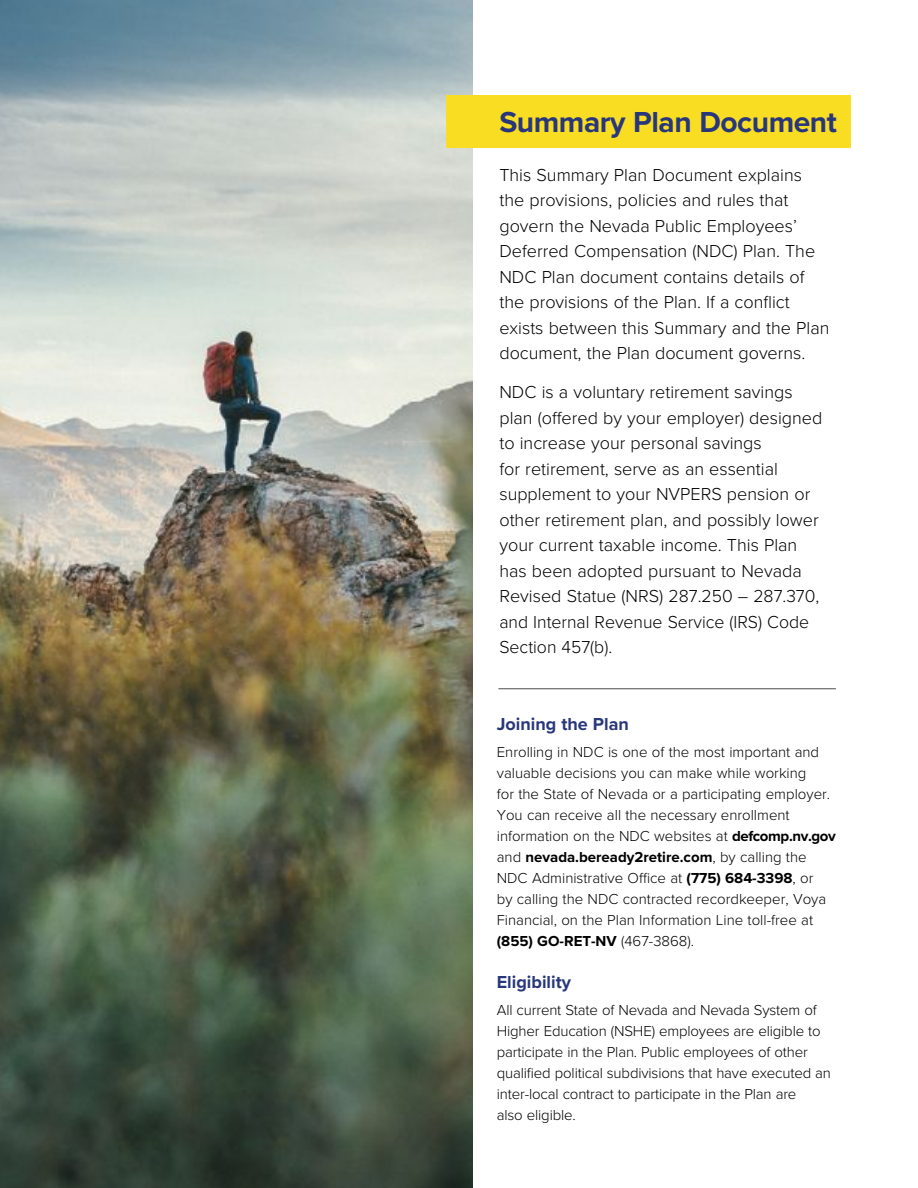
<style>
.page{position:relative;width:918px;height:1188px;background:#fff}
.page>*{position:absolute;margin:0;border:0;box-sizing:border-box;transform-origin:0 0}
.t1{font:700 30px "Proxima Nova";letter-spacing:-.015em;color:#28377c}
.t2{font:300 18px/25.5px "Proxima Nova";color:#000}
.t3{font:700 18px "Proxima Nova";color:#28377c}
.t4{font:300 15px/21px "Proxima Nova";color:#000}
.s1{font-weight:700}
</style>
<div class="page">
<img style="left:0;top:0;width:472px;height:1188px">
<div style="left:446px;top:95px;width:404px;height:53px;background:#f9dd22"></div>
<hr style="left:498px;top:689px;width:338px;height:1px;background:#4d4d4d">
<h1 class="t1" style="left:499px;top:99px;width:339px">Summary Plan Document</h1>
<p class="t2" style="left:499px;top:161px;width:332px">This Summary Plan Document explains the provisions, policies and rules that govern the Nevada Public Employees’ Deferred Compensation (NDC) Plan. The NDC Plan document contains details of the provisions of the Plan. If a conflict exists between this Summary and the Plan document, the Plan document governs.</p>
<p class="t2" style="left:499px;top:379px;width:324px">NDC is a voluntary retirement savings plan (offered by your employer) designed to increase your personal savings<br>for retirement, serve as an essential supplement to your NVPERS pension or other retirement plan, and possibly lower your current taxable income. This Plan has been adopted pursuant to Nevada Revised Statue (NRS) 287.250 – 287.370, and Internal Revenue Service (IRS) Code Section 457(b).</p>
<p class="t3" style="left:497px;top:710px;width:134px">Joining the Plan</p>
<p class="t4" style="left:497px;top:741px;width:341px">Enrolling in NDC is one of the most important and valuable decisions you can make while working<br>for the State of Nevada or a participating employer.<br>You can receive all the necessary enrollment information on the NDC websites at <span class="s1">defcomp.nv.gov </span>and <span class="s1">nevada.beready2retire.com</span>, by calling the NDC Administrative Office at <span class="s1">(775) 684-3398</span>, or<br>by calling the NDC contracted recordkeeper, Voya Financial, on the Plan Information Line toll-free at <span class="s1">(855) GO-RET-NV</span> (467-3868).</p>
<p class="t3" style="left:497px;top:968px;width:76px">Eligibility</p>
<p class="t4" style="left:497px;top:999px;width:336px">All current State of Nevada and Nevada System of Higher Education (NSHE) employees are eligible to participate in the Plan. Public employees of other qualified political subdivisions that have executed an inter-local contract to participate in the Plan are<br>also eligible.</p>
</div>
